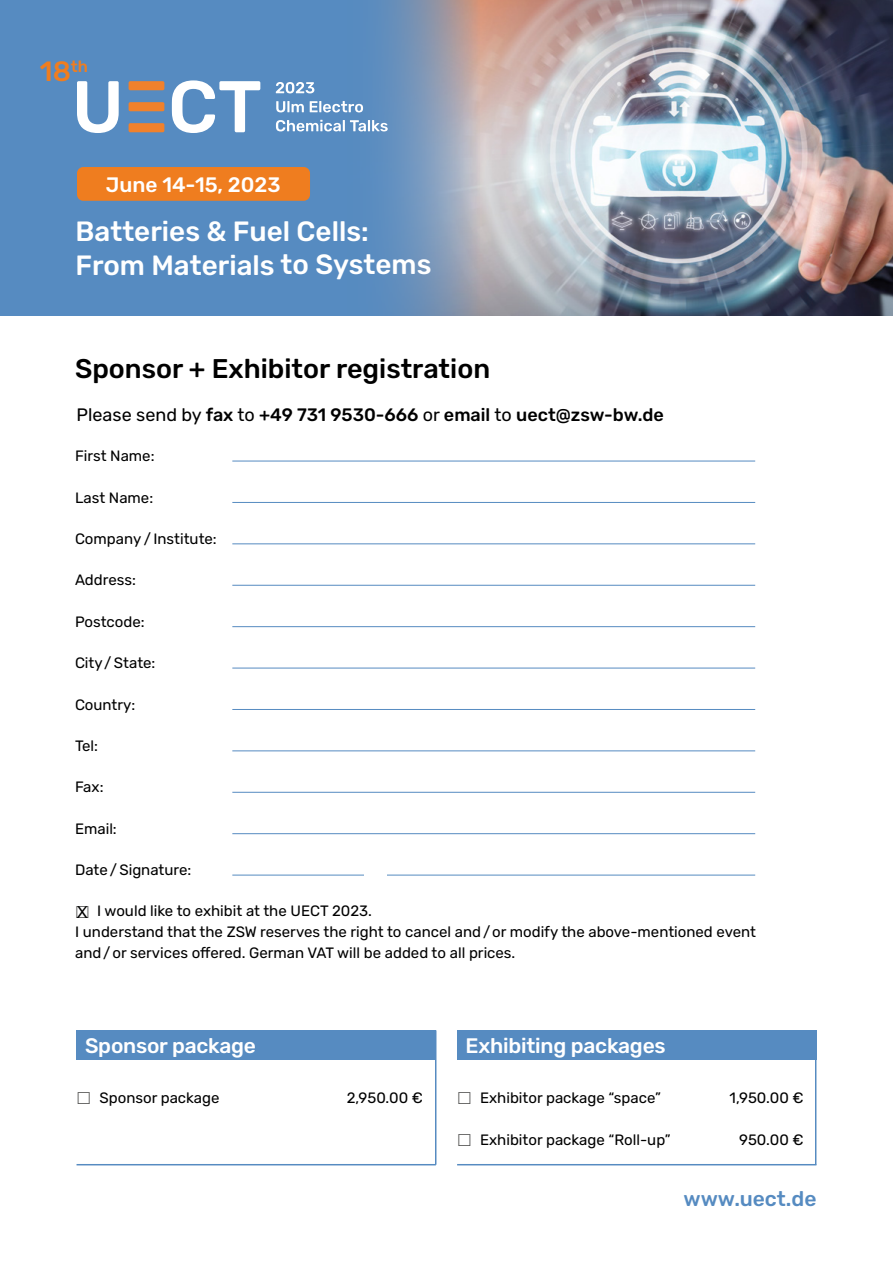
<style>
.page{position:relative;width:893px;height:1263px;background:#fff}
.page>*{position:absolute;margin:0;border:0;box-sizing:border-box;transform-origin:0 0}
.t1{font:500 27.9px "Rubik";letter-spacing:-.005em;color:#fff}
.t2{font:500 27.9px "Rubik";color:#ef7d1f}
.zw_überschrift{font:500 27px "Rubik";color:#000}
.t3{font:500 21px "Rubik";letter-spacing:-.01em;color:#fff}
.t4{font:500 21px "Rubik";color:#568bc1}
.t5{font:500 20.85px "Rubik";color:#fff}
.t6{font:500 18px "Rubik";color:#000}
.Fließ_Text{font:15px/20.7px "Rubik";color:#000}
.Formular{font:15px "Rubik";color:#000}
.s1{font-weight:400}
.s2{font-family:"Arial";font-size:16.5px}
</style>
<div class="page">
<div style="left:77px;top:1030px;width:359px;height:30px;background:#568bc1"></div>
<div style="left:457px;top:1030px;width:359px;height:30px;background:#568bc1"></div>
<div style="left:0;top:0;width:893px;height:316px;background:#568bc1"></div>
<img style="left:328px;top:0;width:565px;height:316px">
<hr style="left:232px;top:461px;width:523px;height:1px;background:#568bc1">
<hr style="left:232px;top:502px;width:523px;height:1px;background:#568bc1">
<hr style="left:232px;top:544px;width:523px;height:1px;background:#568bc1">
<hr style="left:232px;top:585px;width:523px;height:1px;background:#568bc1">
<hr style="left:232px;top:626px;width:523px;height:1px;background:#568bc1">
<hr style="left:232px;top:668px;width:523px;height:1px;background:#568bc1">
<hr style="left:232px;top:709px;width:523px;height:1px;background:#568bc1">
<hr style="left:232px;top:751px;width:523px;height:1px;background:#568bc1">
<hr style="left:232px;top:792px;width:523px;height:1px;background:#568bc1">
<hr style="left:232px;top:833px;width:523px;height:1px;background:#568bc1">
<hr style="left:232px;top:875px;width:523px;height:1px;background:#568bc1">
<svg style="left:77px;top:81px;width:42px;height:52px"></svg>
<svg style="left:172px;top:80px;width:88px;height:53px"></svg>
<svg style="left:129px;top:81px;width:35px;height:9px"></svg>
<svg style="left:129px;top:102px;width:35px;height:9px"></svg>
<svg style="left:129px;top:123px;width:35px;height:9px"></svg>
<svg style="left:276px;top:82px;width:38px;height:11px"></svg>
<svg style="left:276px;top:101px;width:28px;height:11px"></svg>
<svg style="left:310px;top:101px;width:53px;height:11px"></svg>
<svg style="left:276px;top:120px;width:112px;height:11px"></svg>
<div style="left:77px;top:167px;width:233px;height:34px;background:#ef7d1f;border-radius:6px"></div>
<hr style="left:77px;top:1164px;width:359px;height:1px;background:#568bc1">
<hr style="left:457px;top:1164px;width:359px;height:1px;background:#568bc1">
<hr style="left:435px;top:1030px;width:1px;height:135px;background:#568bc1">
<hr style="left:815px;top:1030px;width:1px;height:135px;background:#568bc1">
<div style="left:364px;top:862px;width:23px;height:25px;background:#fff"></div>
<p class="t2" style="left:40px;top:55px;width:50px">18<sup>th</sup></p>
<p class="t5" style="left:106px;top:172px;width:176px">June 14-15, 2023</p>
<p class="t1" style="left:76px;top:215px;width:295px">Batteries &amp; Fuel Cells:</p>
<p class="t1" style="left:76px;top:249px;width:357px">From Materials to Systems</p>
<p class="zw_überschrift" style="left:75px;top:353px;width:417px">Sponsor + Exhibitor registration</p>
<p class="t6" style="left:77px;top:405px;width:589px"><span class="s1">Please send by</span> fax <span class="s1">to</span> +49 731 9530-666 <span class="s1">or</span> email <span class="s1">to</span> uect@zsw-bw.de</p>
<p class="Formular" style="left:75px;top:447px;width:81px">First Name:</p>
<p class="Formular" style="left:75px;top:489px;width:80px">Last Name:</p>
<p class="Formular" style="left:75px;top:530px;width:143px">Company / Institute:</p>
<p class="Formular" style="left:75px;top:572px;width:62px">Address:</p>
<p class="Formular" style="left:75px;top:613px;width:71px">Postcode:</p>
<p class="Formular" style="left:75px;top:654px;width:82px">City/ State:</p>
<p class="Formular" style="left:75px;top:696px;width:62px">Country:</p>
<p class="Formular" style="left:75px;top:737px;width:25px">Tel:</p>
<p class="Formular" style="left:75px;top:779px;width:30px">Fax:</p>
<p class="Formular" style="left:75px;top:820px;width:43px">Email:</p>
<p class="Formular" style="left:75px;top:861px;width:118px">Date/ Signature:</p>
<p class="Fließ_Text" style="left:77px;top:901px;width:296px"><span class="s2">X</span> I would like to exhibit at the UECT 2023.</p>
<p class="Fließ_Text" style="left:75px;top:922px;width:682px">I understand that the ZSW reserves the right to cancel and/or modify the above-mentioned event and/or services offered. German VAT will be added to all prices.</p>
<p class="t3" style="left:85px;top:1033px;width:172px">Sponsor package</p>
<p class="t3" style="left:466px;top:1033px;width:202px">Exhibiting packages</p>
<p class="Fließ_Text" style="left:99px;top:1088px;width:121px">Sponsor package</p>
<p class="Fließ_Text" style="left:347px;top:1088px;width:78px">2,950.00 €</p>
<p class="Fließ_Text" style="left:480px;top:1088px;width:182px">Exhibitor package “space”</p>
<p class="Fließ_Text" style="left:730px;top:1088px;width:76px">1,950.00 €</p>
<p class="Fließ_Text" style="left:480px;top:1129px;width:192px">Exhibitor package “Roll-up”</p>
<p class="Fließ_Text" style="left:739px;top:1129px;width:66px">950.00 €</p>
<h3 class="t4" style="left:683px;top:1187px;width:134px">www.uect.de</h3>
</div>
